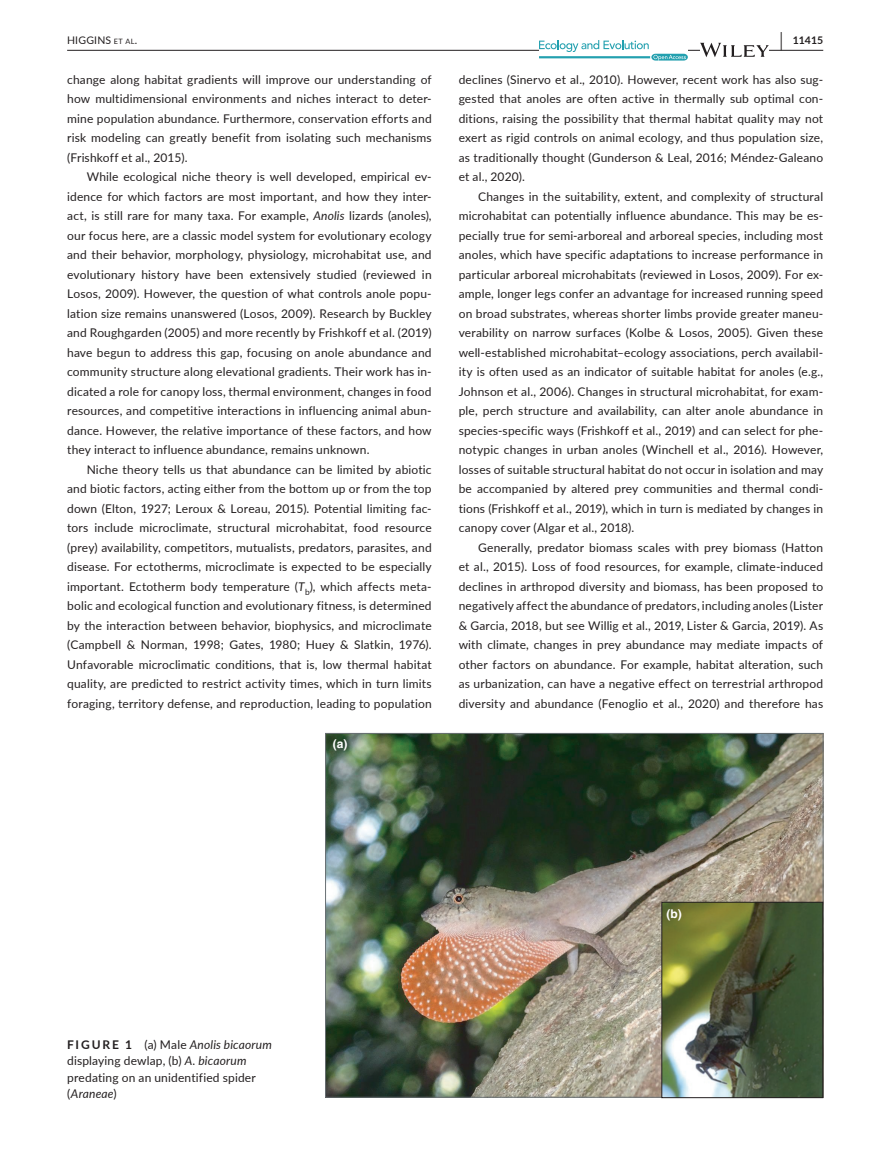
<style>
.page{position:relative;width:893px;height:1174px;background:#fff}
.page>*{position:absolute;margin:0;border:0;box-sizing:border-box;transform-origin:0 0}
.t1{font:700 19.5px "Lato";color:#231f20;scale:.48 1}
.t2{font:12px/19.5px "Lato";letter-spacing:.015em;color:#231f20;text-align:justify}
.t3{font:700 12px "Helvetica";color:#fff}
.t4{font:10.5px "Lato";letter-spacing:.02em;color:#231f20}
.t5{font:700 10.5px "Lato";color:#231f20}
.s1{font-size:7.35px}
.s2{font-style:italic}
.s3{font-weight:700}
</style>
<div class="page">
<hr style="left:67px;top:50px;width:756px;height:1px;background:#231f20">
<svg style="left:539px;top:40px;width:149px;height:21px"></svg>
<svg style="left:700px;top:43px;width:69px;height:14px"></svg>
<img style="left:328px;top:735px;width:493px;height:360px">
<img style="left:663px;top:903px;width:158px;height:193px">
<div style="left:661px;top:901px;width:162px;height:197px;border:1px solid #231f20"></div>
<h1 class="t1" style="left:780px;top:25px;width:7px">|</h1>
<p class="t4" style="left:67px;top:33px;width:72px">HIGGINS <span class="s1">et al</span>.</p>
<p class="t5" style="left:793px;top:33px;width:32px">11415</p>
<p class="t2" style="left:67px;top:69px;width:366px">change along habitat gradients will improve our understanding of how multidimensional environments and niches interact to deter&shy;mine population abundance. Furthermore, conservation efforts and risk modeling can greatly benefit from isolating such mechanisms (Frishkoff et al., 2015).</p>
<p class="t2" style="left:67px;top:167px;width:366px;text-indent:20px">While ecological niche theory is well developed, empirical ev&shy;idence for which factors are most important, and how they inter&shy;act, is still rare for many taxa. For example, <span class="s2">Anolis</span> lizards (anoles), our focus here, are a classic model system for evolutionary ecology and their behavior, morphology, physiology, microhabitat use, and evolutionary history have been extensively studied (reviewed in Losos, 2009). However, the question of what controls anole popu&shy;lation size remains unanswered (Losos, 2009). Research by Buckley and Roughgarden (2005) and more recently by Frishkoff et al. (2019) have begun to address this gap, focusing on anole abundance and community structure along elevational gradients. Their work has in&shy;dicated a role for canopy loss, thermal environment, changes in food resources, and competitive interactions in influencing animal abun&shy;dance. However, the relative importance of these factors, and how they interact to influence abundance, remains unknown.</p>
<p class="t2" style="left:67px;top:459px;width:366px;text-indent:20px">Niche theory tells us that abundance can be limited by abiotic and biotic factors, acting either from the bottom up or from the top down (Elton, 1927; Leroux &amp; Loreau, 2015). Potential limiting fac&shy;tors include microclimate, structural microhabitat, food resource (prey) availability, competitors, mutualists, predators, parasites, and disease. For ectotherms, microclimate is expected to be especially important. Ectotherm body temperature (<span class="s2">T</span><sub>b</sub>), which affects meta&shy;bolic and ecological function and evolutionary fitness, is determined by the interaction between behavior, biophysics, and microclimate (Campbell &amp; Norman, 1998; Gates, 1980; Huey &amp; Slatkin, 1976).<br>Unfavorable microclimatic conditions, that is, low thermal habitat quality, are predicted to restrict activity times, which in turn limits foraging, territory defense, and reproduction, leading to population</p>
<p class="t2" style="left:459px;top:69px;width:366px">declines (Sinervo et al., 2010). However, recent work has also sug&shy;gested that anoles are often active in thermally sub optimal con&shy;ditions, raising the possibility that thermal habitat quality may not exert as rigid controls on animal ecology, and thus population size, as traditionally thought (Gunderson &amp; Leal, 2016; Méndez-Galeano et al., 2020).</p>
<p class="t2" style="left:459px;top:186px;width:366px;text-indent:20px">Changes in the suitability, extent, and complexity of structural microhabitat can potentially influence abundance. This may be es&shy;pecially true for semi-arboreal and arboreal species, including most anoles, which have specific adaptations to increase performance in particular arboreal microhabitats (reviewed in Losos, 2009). For ex&shy;ample, longer legs confer an advantage for increased running speed on broad substrates, whereas shorter limbs provide greater maneu&shy;verability on narrow surfaces (Kolbe &amp; Losos, 2005). Given these well-established microhabitat–ecology associations, perch availabil&shy;ity is often used as an indicator of suitable habitat for anoles (e.g., Johnson et al., 2006). Changes in structural microhabitat, for exam&shy;ple, perch structure and availability, can alter anole abundance in species-specific ways (Frishkoff et al., 2019) and can select for phe&shy;notypic changes in urban anoles (Winchell et al., 2016). However, losses of suitable structural habitat do not occur in isolation and may be accompanied by altered prey communities and thermal condi&shy;tions (Frishkoff et al., 2019), which in turn is mediated by changes in canopy cover (Algar et al., 2018).</p>
<p class="t2" style="left:459px;top:537px;width:366px;text-indent:20px">Generally, predator biomass scales with prey biomass (Hatton et al., 2015). Loss of food resources, for example, climate-induced declines in arthropod diversity and biomass, has been proposed to negatively affect the abundance of predators, including anoles (Lister &amp; Garcia, 2018, but see Willig et al., 2019, Lister &amp; Garcia, 2019). As with climate, changes in prey abundance may mediate impacts of other factors on abundance. For example, habitat alteration, such as urbanization, can have a negative effect on terrestrial arthropod diversity and abundance (Fenoglio et al., 2020) and therefore has</p>
<p class="t3" style="left:333px;top:736px;width:16px">(a)</p>
<p class="t2" style="left:67px;top:1035px;width:206px;line-height:16.5px;text-align:left"><span class="s3">FIGURE 1</span> (a) Male <span class="s2">Anolis bicaorum </span>displaying dewlap, (b) <span class="s2">A. bicaorum </span>predating on an unidentified spider (<span class="s2">Araneae</span>)</p>
<p class="t3" style="left:666px;top:906px;width:17px">(b)</p>
</div>
